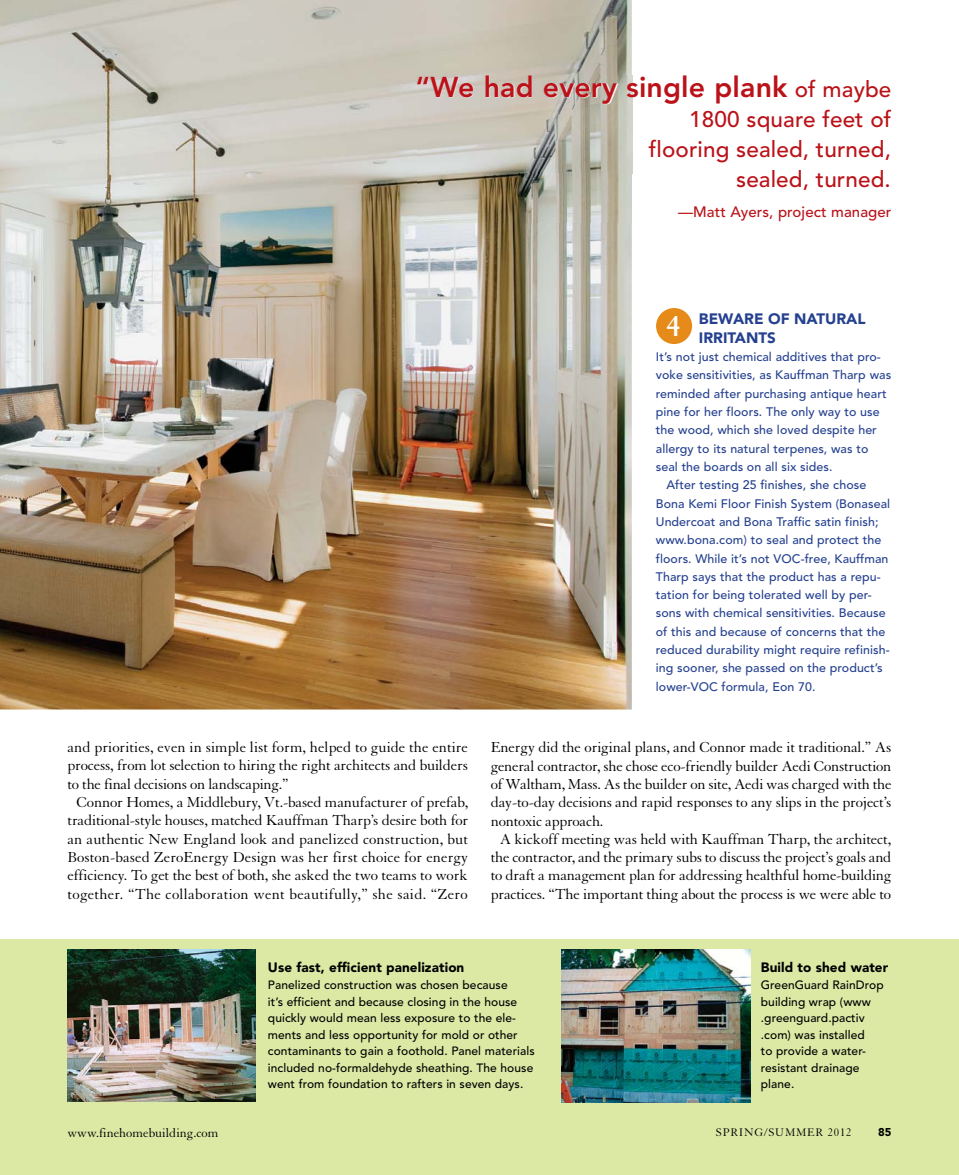
<style>
.page{position:relative;width:959px;height:1175px;background:#fff}
.page>*{position:absolute;margin:0;border:0;box-sizing:border-box;transform-origin:0 0}
.t1{font:700 31.5px "Granjon LT Std";color:#fff}
.t2{font:800 28.5px "Avenir LT Std";letter-spacing:.005em;color:#ba1218}
.t3{font:500 22.5px/30px "Avenir LT Std";letter-spacing:.005em;color:#ba1218;text-align:right}
.t4{font:15.75px "Granjon LT Std";letter-spacing:-.01em;color:#000}
.t5{font:15.75px "Granjon LT Std";letter-spacing:.015em;color:#000}
.t6{font:500 15px "Avenir LT Std";letter-spacing:.005em;color:#ba1218}
.t7{font:900 15px/18.3px "Avenir LT Std";color:#24408f}
.t8{font:900 13.5px "Avenir LT Std";letter-spacing:.005em;color:#000}
.t9{font:13.5px "Granjon LT Std";color:#000}
.t10{font:500 12.3px "Avenir LT Std";letter-spacing:.005em;color:#24408f}
.t11{font:500 12px/16.5px "Avenir LT Std";letter-spacing:.005em;color:#000}
.t12{font:12px "Granjon LT Std";letter-spacing:.07em;color:#000}
.t13{font:900 11.25px "Avenir LT Std";color:#000}
.s1{font-weight:500;font-size:22.5px}
</style>
<div class="page">
<div style="left:0;top:939px;width:958px;height:235px;background:#dce9a5"></div>
<img style="left:68px;top:949px;width:187px;height:152px">
<img style="left:561px;top:950px;width:189px;height:152px">
<img style="left:0;top:0;width:632px;height:709px">
<img style="left:417px;top:76px;width:216px;height:146px">
<div style="left:656px;top:308px;width:36px;height:36px;background:#e68a1a;border-radius:50%"></div>
<h2 class="t2" style="left:415px;top:70px;width:477px">“We had every single plank <span class="s1">of maybe</span></h2>
<h3 class="t3" style="left:649px;top:105px;width:244px">1800 square feet of flooring sealed, turned, sealed, turned.</h3>
<p class="t6" style="left:678px;top:203px;width:215px">—Matt Ayers, project manager</p>
<p class="t4" style="left:68px;top:739px;width:402px">and priorities, even in simple list form, helped to guide the entire</p>
<p class="t4" style="left:68px;top:757px;width:402px">process, from lot selection to hiring the right architects and builders</p>
<p class="t4" style="left:68px;top:775px;width:222px">to the final decisions on landscaping.”</p>
<p class="t4" style="left:76px;top:793px;width:393px">Connor Homes, a Middlebury, Vt.-based manufacturer of prefab,</p>
<p class="t4" style="left:68px;top:812px;width:402px">traditional-style houses, matched Kauffman Tharp’s desire both for</p>
<p class="t4" style="left:68px;top:830px;width:402px">an authentic New England look and panelized construction, but</p>
<p class="t4" style="left:68px;top:848px;width:402px">Boston-based ZeroEnergy Design was her first choice for energy</p>
<p class="t4" style="left:68px;top:867px;width:402px">efficiency. To get the best of both, she asked the two teams to work</p>
<p class="t5" style="left:68px;top:885px;width:402px">together. “The collaboration went beautifully,” she said. “Zero</p>
<p class="t7" style="left:699px;top:310px;width:168px">BEWARE OF NATURAL<br>IRRITANTS</p>
<p class="t10" style="left:656px;top:350px;width:226px">It’s not just chemical additives that pro-</p>
<p class="t10" style="left:656px;top:368px;width:237px">voke sensitivities, as Kauffman Tharp was</p>
<p class="t10" style="left:656px;top:386px;width:232px">reminded after purchasing antique heart</p>
<p class="t10" style="left:656px;top:404px;width:225px">pine for her floors. The only way to use</p>
<p class="t10" style="left:656px;top:423px;width:222px">the wood, which she loved despite her</p>
<p class="t10" style="left:656px;top:441px;width:214px">allergy to its natural terpenes, was to</p>
<p class="t10" style="left:656px;top:459px;width:178px">seal the boards on all six sides.</p>
<p class="t10" style="left:666px;top:478px;width:201px">After testing 25 finishes, she chose</p>
<p class="t10" style="left:656px;top:496px;width:236px">Bona Kemi Floor Finish System (Bonaseal</p>
<p class="t10" style="left:656px;top:514px;width:224px">Undercoat and Bona Traffic satin finish;</p>
<p class="t10" style="left:656px;top:533px;width:227px">www.bona.com) to seal and protect the</p>
<p class="t10" style="left:656px;top:551px;width:234px">floors. While it’s not VOC-free, Kauffman</p>
<p class="t10" style="left:656px;top:569px;width:226px">Tharp says that the product has a repu-</p>
<p class="t10" style="left:656px;top:588px;width:217px">tation for being tolerated well by per-</p>
<p class="t10" style="left:656px;top:606px;width:231px">sons with chemical sensitivities. Because</p>
<p class="t10" style="left:656px;top:624px;width:231px">of this and because of concerns that the</p>
<p class="t10" style="left:656px;top:642px;width:235px">reduced durability might require refinish-</p>
<p class="t10" style="left:656px;top:661px;width:228px">ing sooner, she passed on the product’s</p>
<p class="t10" style="left:656px;top:679px;width:161px">lower-VOC formula, Eon 70.</p>
<h1 class="t1" style="left:666px;top:309px;width:15px">4</h1>
<p class="t4" style="left:490px;top:739px;width:402px">Energy did the original plans, and Connor made it traditional.” As</p>
<p class="t4" style="left:490px;top:757px;width:402px">general contractor, she chose eco-friendly builder Aedi Construction</p>
<p class="t4" style="left:490px;top:775px;width:402px">of Waltham, Mass. As the builder on site, Aedi was charged with the</p>
<p class="t4" style="left:490px;top:794px;width:402px">day-to-day decisions and rapid responses to any slips in the project’s</p>
<p class="t4" style="left:490px;top:812px;width:114px">nontoxic approach.</p>
<p class="t4" style="left:499px;top:830px;width:393px">A kickoff meeting was held with Kauffman Tharp, the architect,</p>
<p class="t4" style="left:490px;top:848px;width:402px">the contractor, and the primary subs to discuss the project’s goals and</p>
<p class="t4" style="left:490px;top:867px;width:402px">to draft a management plan for addressing healthful home-building</p>
<p class="t4" style="left:490px;top:885px;width:402px">practices. “The important thing about the process is we were able to</p>
<p class="t8" style="left:268px;top:959px;width:198px">Use fast, efficient panelization</p>
<p class="t11" style="left:268px;top:976px;width:268px">Panelized construction was chosen because<br>it’s efficient and because closing in the house quickly would mean less exposure to the ele&shy;ments and less opportunity for mold or other contaminants to gain a foothold. Panel materials included no-formaldehyde sheathing. The house went from foundation to rafters in seven days.</p>
<p class="t8" style="left:760px;top:959px;width:129px">Build to shed water</p>
<p class="t11" style="left:760px;top:976px;width:124px">GreenGuard RainDrop building wrap (www .greenguard.pactiv .com) was installed<br>to provide a water&shy;resistant drainage plane.</p>
<p class="t9" style="left:68px;top:1125px;width:152px">www.finehomebuilding.com</p>
<p class="t12" style="left:716px;top:1126px;width:137px">SPRING/SUMMER 2012</p>
<p class="t13" style="left:878px;top:1125px;width:15px">85</p>
</div>
